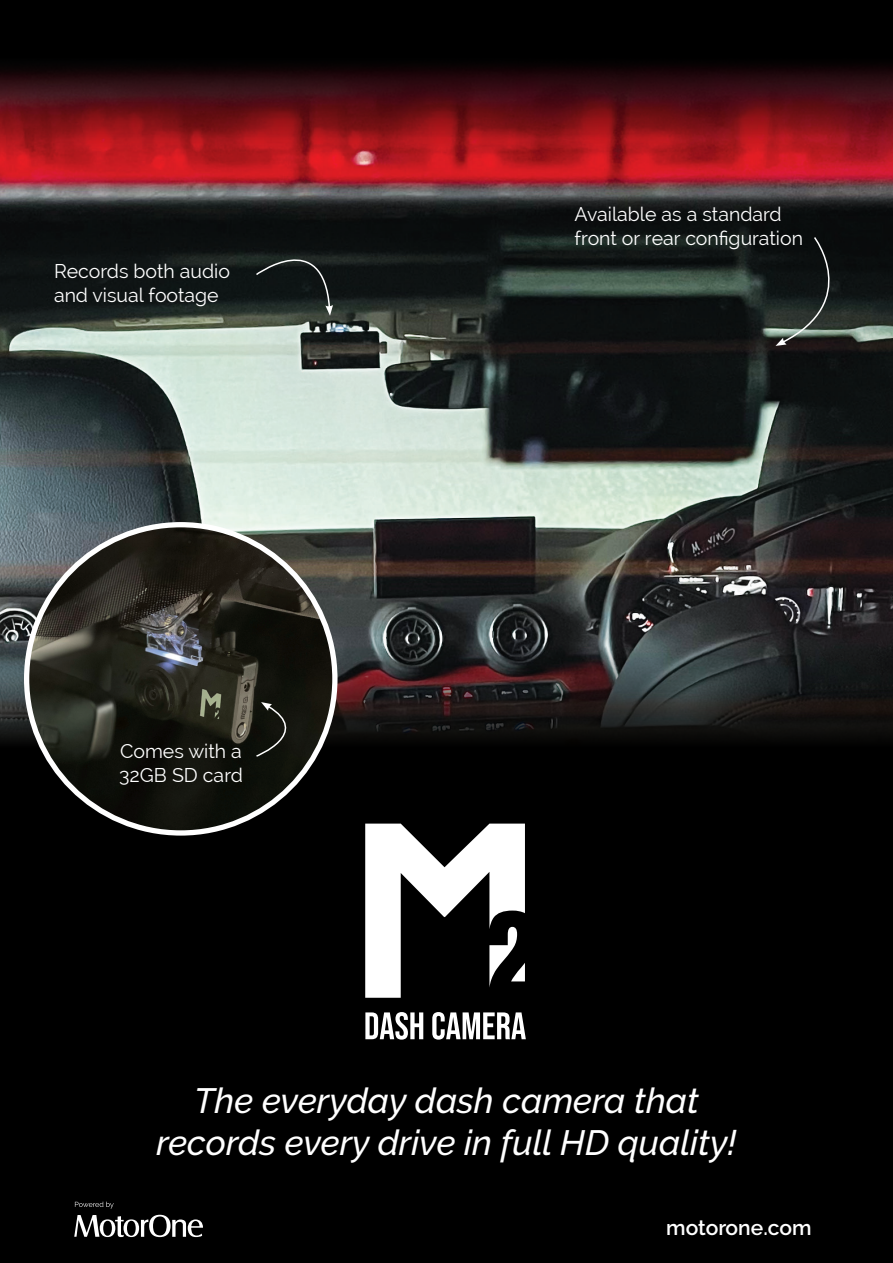
<style>
.page{position:relative;width:893px;height:1263px;background:#fff}
.page>*{position:absolute;margin:0;border:0;box-sizing:border-box;transform-origin:0 0}
.t1{font:italic 500 35.1px/42px "Raleway";color:#fff;text-align:center}
.t2{font:600 21px "Raleway";color:#fff}
.t3{font:19.5px/23.4px "Raleway";color:#fff}
</style>
<div class="page">
<div style="left:0;top:774px;width:893px;height:489px;background:#000"></div>
<img style="left:0;top:216px;width:893px;height:558px">
<svg style="left:74px;top:1215px;width:129px;height:22px"></svg>
<svg style="left:75px;top:1202px;width:39px;height:6px"></svg>
<svg style="left:775px;top:236px;width:87px;height:110px;background:#232826"></svg>
<svg style="left:255px;top:226px;width:78px;height:90px;background:#1a201f"></svg>
<img style="left:27px;top:525px;width:308px;height:308px;border-radius:154px">
<svg style="left:255px;top:702px;width:58px;height:56px;background:#1d1e17"></svg>
<svg style="left:365px;top:1012px;width:58px;height:28px"></svg>
<svg style="left:432px;top:1012px;width:94px;height:28px"></svg>
<svg style="left:365px;top:824px;width:160px;height:174px"></svg>
<svg style="left:0;top:0;width:893px;height:216px;background:#4e1317"></svg>
<p class="t3" style="left:54px;top:259px;width:177px">Records both audio and visual footage</p>
<p class="t3" style="left:120px;top:739px;width:123px">Comes with a</p>
<p class="t3" style="left:119px;top:763px;width:125px">32GB SD card</p>
<p class="t3" style="left:575px;top:203px;width:230px">Available as a standard front or rear configuration</p>
<p class="t1" style="left:156px;top:1080px;width:582px">The everyday dash camera that records every drive in full HD quality!</p>
<p class="t2" style="left:666px;top:1216px;width:147px">motorone.com</p>
</div>
